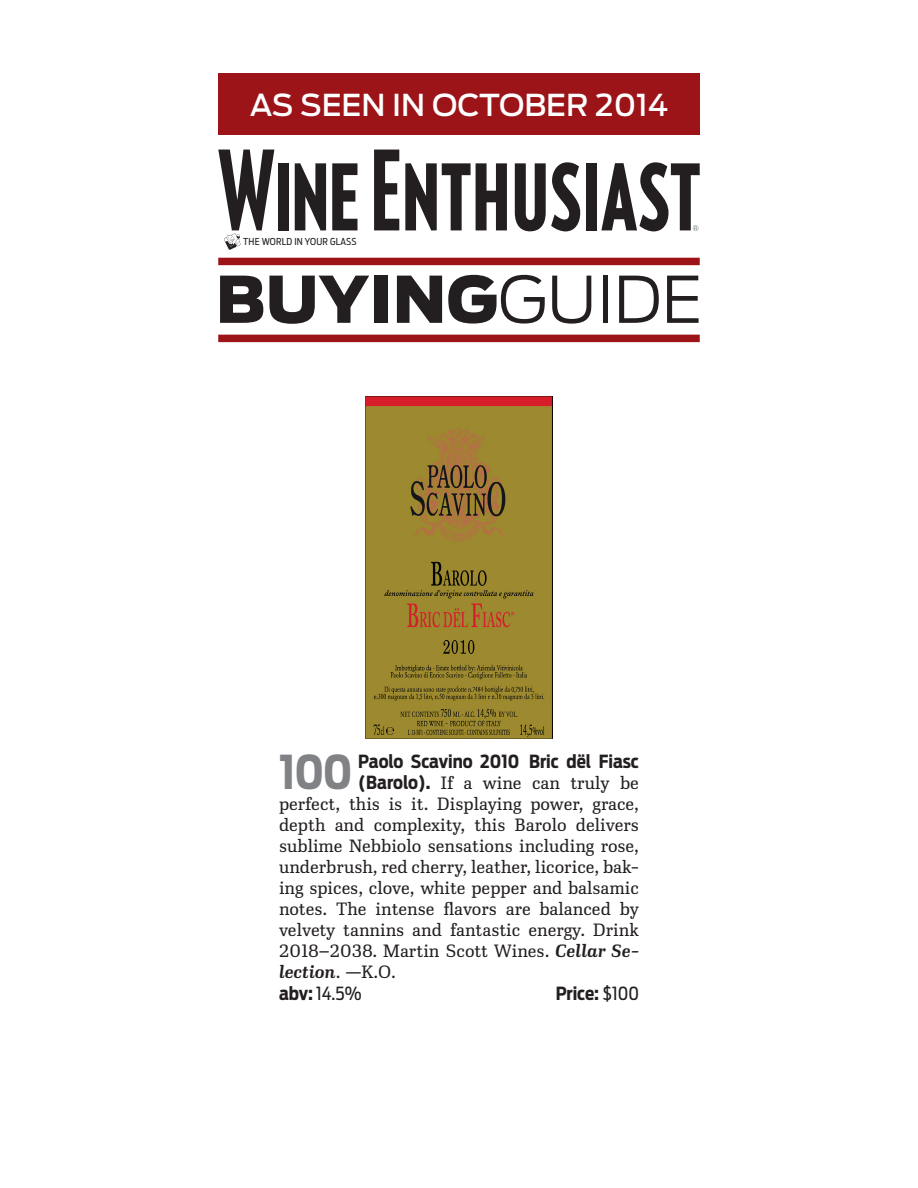
<style>
.page{position:relative;width:918px;height:1188px;background:#fff}
.page>*{position:absolute;margin:0;border:0;box-sizing:border-box;transform-origin:0 0}
.t1{font:900 63.75px "Antenna";color:#231f20}
.BODY_TEXT_WINE{font:700 46.35px "Antenna Cond";color:#808285}
.t2{font:500 30px "Antenna";color:#fff}
.BODY_TEXT_WINE-2{font:300 18px "Ibis Text";color:#231f20}
.BODY_TEXT_WINE-3{font:700 18px "Antenna Cond";color:#231f20}
.BODY_TEXT_WINE-4{font:italic 600 18px "Ibis Text";color:#231f20}
.ABV_PRICES{font:700 18px "Antenna Cond";letter-spacing:-.01em;color:#231f20}
.ABV_PRICES-2{font:18px "Antenna Cond";color:#231f20}
.t3{font:9.45px "Antenna Cond";letter-spacing:.02em;color:#231f20}
.s1{font-weight:300}
.s2{font-family:"Antenna Cond";font-weight:700}
.s3{font-weight:600;font-style:italic}
.s4{font-weight:300;font-style:normal}
.s5{font-weight:700}
.s6{font-weight:400}
</style>
<div class="page">
<div style="left:218px;top:74px;width:482px;height:61px;background:#9c1418"></div>
<div style="left:278px;top:163px;width:11px;height:67px;background:#231f20"></div>
<svg style="left:295px;top:163px;width:31px;height:68px"></svg>
<svg style="left:332px;top:163px;width:25px;height:67px"></svg>
<svg style="left:374px;top:150px;width:25px;height:80px"></svg>
<svg style="left:405px;top:163px;width:102px;height:68px"></svg>
<svg style="left:515px;top:162px;width:65px;height:69px"></svg>
<div style="left:586px;top:163px;width:11px;height:67px;background:#231f20"></div>
<svg style="left:601px;top:162px;width:99px;height:69px"></svg>
<svg style="left:218px;top:150px;width:56px;height:100px"></svg>
<div style="left:218px;top:335px;width:482px;height:7px;background:#9c1418"></div>
<div style="left:218px;top:258px;width:482px;height:7px;background:#9c1418"></div>
<img style="left:366px;top:397px;width:186px;height:342px">
<p class="t2" style="left:250px;top:85px;width:420px">AS SEEN IN OCTOBER 2014</p>
<p class="t3" style="left:243px;top:236px;width:115px">THE WORLD IN YOUR GLASS</p>
<p class="t1" style="left:216px;top:254px;width:488px">BUYING<span class="s1">GUIDE</span></p>
<p class="BODY_TEXT_WINE" style="left:279px;top:741px;width:75px">100</p>
<p class="BODY_TEXT_WINE-3" style="left:358px;top:749px;width:282px">Paolo Scavino 2010 Bric dël Fiasc</p>
<p class="BODY_TEXT_WINE-2" style="left:358px;top:771px;width:282px"><span class="s2">(Barolo).</span> If a wine can truly be</p>
<p class="BODY_TEXT_WINE-2" style="left:279px;top:792px;width:361px">perfect, this is it. Displaying power, grace,</p>
<p class="BODY_TEXT_WINE-2" style="left:279px;top:813px;width:362px">depth and complexity, this Barolo delivers</p>
<p class="BODY_TEXT_WINE-2" style="left:279px;top:834px;width:361px">sublime Nebbiolo sensations including rose,</p>
<p class="BODY_TEXT_WINE-2" style="left:279px;top:855px;width:361px">underbrush, red cherry, leather, licorice, bak-</p>
<p class="BODY_TEXT_WINE-2" style="left:279px;top:876px;width:362px">ing spices, clove, white pepper and balsamic</p>
<p class="BODY_TEXT_WINE-2" style="left:279px;top:897px;width:362px">notes. The intense flavors are balanced by</p>
<p class="BODY_TEXT_WINE-2" style="left:279px;top:918px;width:361px">velvety tannins and fantastic energy. Drink</p>
<p class="BODY_TEXT_WINE-2" style="left:279px;top:939px;width:362px">2018–2038. Martin Scott Wines. <span class="s3">Cellar Se-</span></p>
<p class="BODY_TEXT_WINE-4" style="left:279px;top:960px;width:119px">lection<span class="s4">. —K.O.</span></p>
<p class="ABV_PRICES-2" style="left:279px;top:982px;width:84px"><span class="s5">abv:</span> 14.5%</p>
<p class="ABV_PRICES" style="left:556px;top:981px;width:85px">Price: <span class="s6">$100</span></p>
</div>
